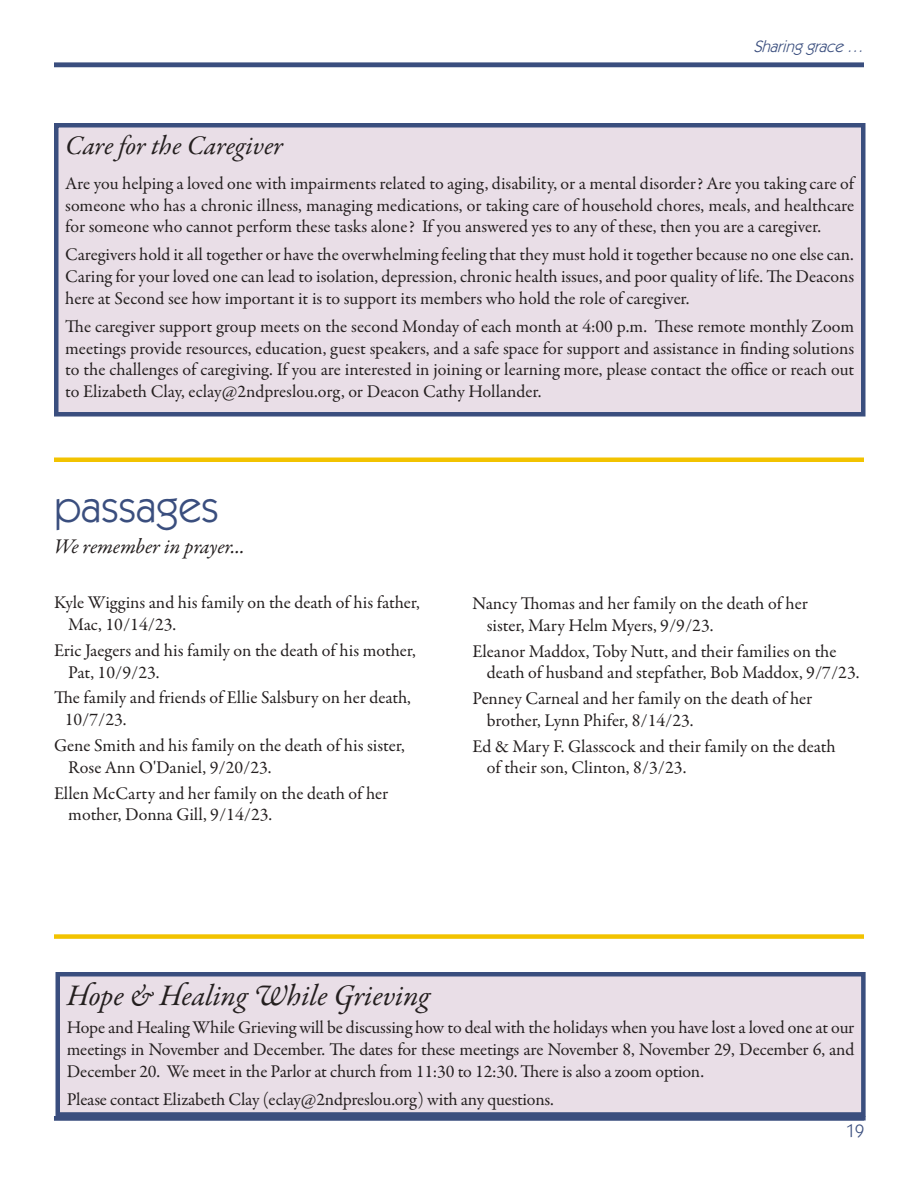
<style>
.page{position:relative;width:918px;height:1188px;background:#fff}
.page>*{position:absolute;margin:0;border:0;box-sizing:border-box;transform-origin:0 0}
.t1{font:45px "ITC Kabel Std";color:#3a4e7e}
.t2{font:italic 30px "Garamond Premr Pro";color:#241f1f}
.t3{font:italic 27px "Garamond Premr Pro";letter-spacing:-.005em;color:#241f1f}
.t4{font:italic 21px "Garamond Premr Pro";color:#241f1f}
.t5{font:18px/21.6px "Garamond Premr Pro";color:#241f1f}
.t6{font:18px "ITC Kabel Std";color:#3a4e7e}
.t7{font:italic 16.5px "ITC Kabel Std";color:#3a4e7e}
</style>
<div class="page">
<hr style="left:54px;top:63px;width:810px;height:4px;background:#3a4e7e">
<hr style="left:54px;top:1116px;width:812px;height:4px;background:#3a4e7e">
<div style="left:54px;top:934px;width:810px;height:5px;background:#f2c300"></div>
<div style="left:56px;top:125px;width:807px;height:289px;background:#e9dee7"></div>
<div style="left:54px;top:123px;width:812px;height:294px;border:4px solid #3a4e7e"></div>
<div style="left:58px;top:974px;width:805px;height:140px;background:#e9dee7"></div>
<div style="left:56px;top:972px;width:810px;height:145px;border:4px solid #3a4e7e"></div>
<hr style="left:54px;top:458px;width:810px;height:4px;background:#f2c300">
<p class="t7" style="left:753px;top:37px;width:117px">Sharinggrace…</p>
<h3 class="t3" style="left:65px;top:128px;width:219px">Care for the Caregiver</h3>
<p class="t5" style="left:65px;top:173px;width:791px;text-align:justify">Are you helping a loved one with impairments related to aging, disability, or a mental disorder? Are you taking care of someone who has a chronic illness, managing medications, or taking care of household chores, meals, and healthcare for someone who cannot perform these tasks alone? If you answered yes to any of these, then you are a caregiver.</p>
<p class="t5" style="left:65px;top:244px;width:790px;text-align:justify">Caregivers hold it all together or have the overwhelming feeling that they must hold it together because no one else can.<br>Caring for your loved one can lead to isolation, depression, chronic health issues, and poor quality of life. The Deacons here at Second see how important it is to support its members who hold the role of caregiver.</p>
<p class="t5" style="left:65px;top:316px;width:791px;text-align:justify">The caregiver support group meets on the second Monday of each month at 4:00 p.m. These remote monthly Zoom meetings provide resources, education, guest speakers, and a safe space for support and assistance in finding solutions to the challenges of caregiving. If you are interested in joining or learning more, please contact the office or reach out to Elizabeth Clay, eclay@2ndpreslou.org, or Deacon Cathy Hollander.</p>
<h1 class="t1" style="left:54px;top:480px;width:166px">passages</h1>
<p class="t4" style="left:54px;top:533px;width:192px">We remember in prayer...</p>
<p class="t5" style="left:68px;top:592px;width:353px;text-indent:-14px">Kyle Wiggins and his family on the death of his father,<br>Mac, 10/14/23.</p>
<p class="t5" style="left:68px;top:640px;width:349px;text-indent:-14px">Eric Jaegers and his family on the death of his mother,<br>Pat, 10/9/23.</p>
<p class="t5" style="left:65px;top:687px;width:348px;text-indent:-11px">The family and friends of Ellie Salsbury on her death,<br>10/7/23.</p>
<p class="t5" style="left:68px;top:735px;width:338px;text-indent:-14px">Gene Smith and his family on the death of his sister,<br>Rose Ann O'Daniel, 9/20/23.</p>
<p class="t5" style="left:68px;top:783px;width:321px;text-indent:-14px">Ellen McCarty and her family on the death of her mother, Donna Gill, 9/14/23.</p>
<p class="t5" style="left:487px;top:593px;width:323px;text-indent:-14px">Nancy Thomas and her family on the death of her sister, Mary Helm Myers, 9/9/23.</p>
<p class="t5" style="left:487px;top:641px;width:374px;text-indent:-14px">Eleanor Maddox, Toby Nutt, and their families on the death of husband and stepfather, Bob Maddox, 9/7/23.</p>
<p class="t5" style="left:487px;top:688px;width:327px;text-indent:-14px">Penney Carneal and her family on the death of her brother, Lynn Phifer, 8/14/23.</p>
<p class="t5" style="left:487px;top:736px;width:350px;text-indent:-14px">Ed &amp; Mary F. Glasscock and their family on the death of their son, Clinton, 8/3/23.</p>
<h2 class="t2" style="left:67px;top:977px;width:365px">Hope &amp; Healing While Grieving</h2>
<p class="t5" style="left:67px;top:1017px;width:789px;text-align:justify">Hope and Healing While Grieving will be discussing how to deal with the holidays when you have lost a loved one at our meetings in November and December. The dates for these meetings are November 8, November 29, December 6, and December 20. We meet in the Parlor at church from 11:30 to 12:30. There is also a zoom option.</p>
<p class="t5" style="left:67px;top:1089px;width:489px">Please contact Elizabeth Clay (eclay@2ndpreslou.org) with any questions.</p>
<p class="t6" style="left:846px;top:1121px;width:19px">19</p>
</div>
